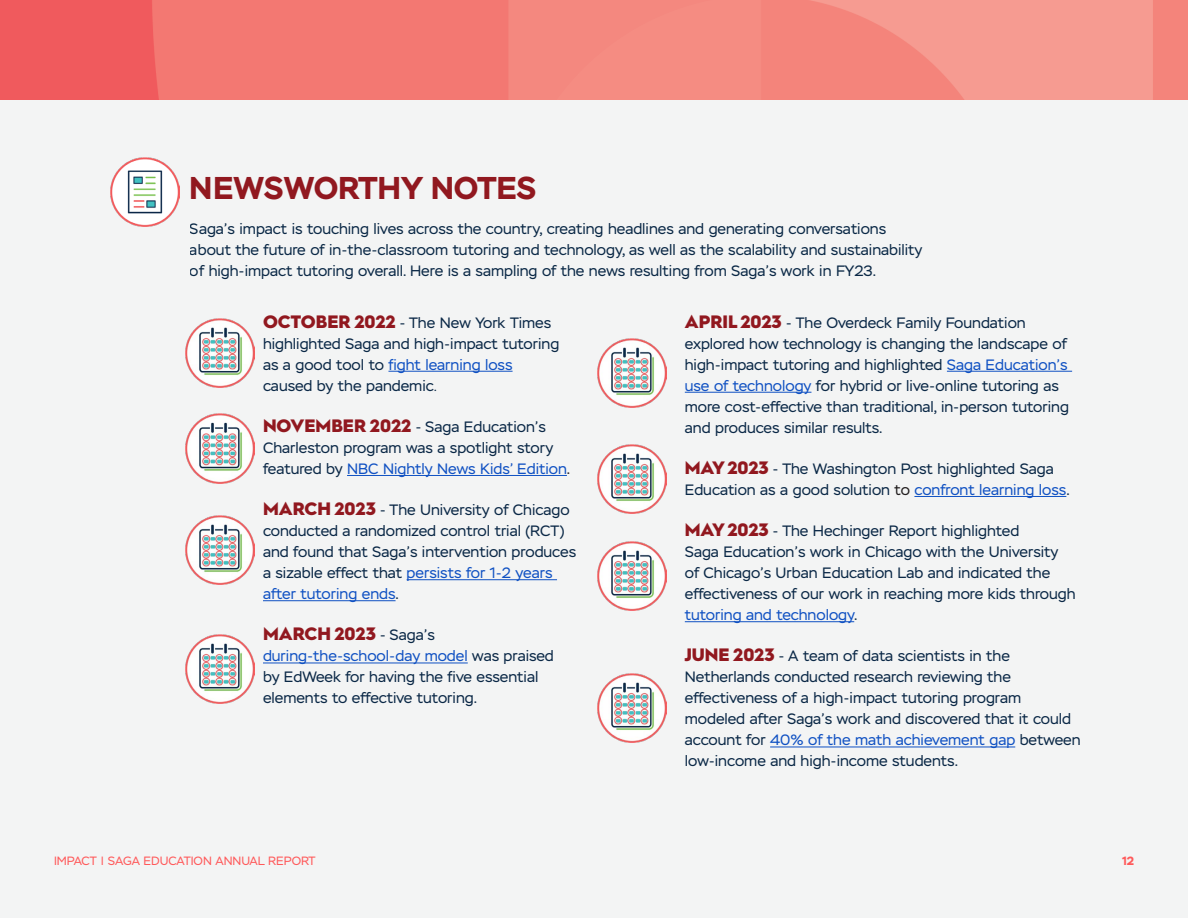
<style>
.page{position:relative;width:1188px;height:918px;background:#f3f4f4}
.page>*{position:absolute;margin:0;border:0;box-sizing:border-box;transform-origin:0 0}
.t1{font:700 31.5px "Stem";color:#991a21}
.t2{font:900 18px "Hurme Geometric Sans 2";color:#991a21}
.t3{font:15px/21px "Stem";color:#0b2a4a}
.t4{font:12px "Stem";color:#ff595a}
.t5{font:700 12px "Stem";color:#ff595a}
.s1{font-family:"Hurme Geometric Sans 2";font-weight:900;font-size:18px;color:#991a21}
.s2{color:#15c}
.s3{font-family:"Hurme Geometric Sans 2"}
.s4{color:#231f20}
.s5{font-family:"Stem";font-weight:400;font-size:15px;color:#0b2a4a}
</style>
<div class="page">
<img style="left:0;top:0;width:1188px;height:99px">
<hr style="left:388px;top:371px;width:125px;height:1px;background:#15c">
<hr style="left:347px;top:475px;width:220px;height:1px;background:#15c">
<hr style="left:407px;top:579px;width:150px;height:1px;background:#15c">
<hr style="left:263px;top:600px;width:133px;height:1px;background:#15c">
<hr style="left:263px;top:663px;width:205px;height:1px;background:#15c">
<hr style="left:947px;top:371px;width:125px;height:1px;background:#15c">
<hr style="left:685px;top:392px;width:126px;height:1px;background:#15c">
<hr style="left:914px;top:496px;width:152px;height:1px;background:#15c">
<hr style="left:685px;top:621px;width:169px;height:1px;background:#15c">
<hr style="left:770px;top:747px;width:245px;height:1px;background:#15c">
<img style="left:110px;top:158px;width:69px;height:69px">
<img style="left:185px;top:319px;width:69px;height:69px">
<img style="left:598px;top:338px;width:69px;height:69px">
<img style="left:185px;top:414px;width:69px;height:69px">
<img style="left:598px;top:444px;width:69px;height:69px">
<img style="left:185px;top:515px;width:69px;height:70px">
<img style="left:598px;top:541px;width:69px;height:69px">
<img style="left:185px;top:634px;width:69px;height:69px">
<img style="left:598px;top:674px;width:69px;height:69px">
<h1 class="t1" style="left:190px;top:168px;width:348px">NEWSWORTHY NOTES</h1>
<p class="t3" style="left:190px;top:218px;width:734px">Saga’s impact is touching lives across the country, creating headlines and generating conversations about the future of in-the-classroom tutoring and technology, as well as the scalability and sustainability of high-impact tutoring overall. Here is a sampling of the news resulting from Saga’s work in FY23.</p>
<p class="t3" style="left:263px;top:312px;width:298px"><span class="s1">OCTOBER 2022</span> - The New York Times highlighted Saga and high-impact tutoring as a good tool to <span class="s2">fight learning loss </span>caused by the pandemic<span class="s3">.</span></p>
<p class="t3" style="left:263px;top:416px;width:309px"><span class="s1">NOVEMBER 2022</span> - Saga Education’s<br>Charleston program was a spotlight story featured by <span class="s2">NBC Nightly News Kids’ Edition</span><span class="s4">.</span></p>
<p class="t3" style="left:263px;top:500px;width:315px"><span class="s1">MARCH 2023</span> - The University of Chicago conducted a randomized control trial (RCT) and found that Saga’s intervention produces a sizable effect that <span class="s2">persists for 1-2 years after tutoring ends</span>.</p>
<p class="t2" style="left:263px;top:622px;width:173px">MARCH 2023 <span class="s5">- Saga’s</span></p>
<p class="t3" style="left:263px;top:646px;width:292px"><span class="s2">during-the-school-day model</span> was praised by EdWeek for having the five essential elements to effective tutoring.</p>
<p class="t3" style="left:685px;top:312px;width:386px"><span class="s1">APRIL 2023</span> - The Overdeck Family Foundation explored how technology is changing the landscape of high-impact tutoring and highlighted <span class="s2">Saga Education’s use of technology</span> for hybrid or live-online tutoring as more cost-effective than traditional, in-person tutoring and produces similar results.</p>
<p class="t3" style="left:685px;top:458px;width:386px"><span class="s1">MAY 2023</span> - The Washington Post highlighted Saga<br>Education as a good solution <span class="s4">to</span> <span class="s2">confront learning loss</span>.</p>
<p class="t3" style="left:685px;top:521px;width:392px"><span class="s1">MAY 2023</span> - The Hechinger Report highlighted<br>Saga Education’s work in Chicago with the University of Chicago’s Urban Education Lab and indicated the effectiveness of our work in reaching more kids through <span class="s2">tutoring and technology</span>.</p>
<p class="t3" style="left:685px;top:646px;width:397px"><span class="s1">JUNE 2023</span> - A team of data scientists in the Netherlands conducted research reviewing the effectiveness of a high-impact tutoring program modeled after Saga’s work and discovered that it could account for <span class="s2">40% of the math achievement gap</span> between low-income and high-income students.</p>
<p class="t4" style="left:54px;top:854px;width:263px">IMPACT | SAGA EDUCATION ANNUAL REPORT</p>
<p class="t5" style="left:1122px;top:853px;width:13px">12</p>
</div>
